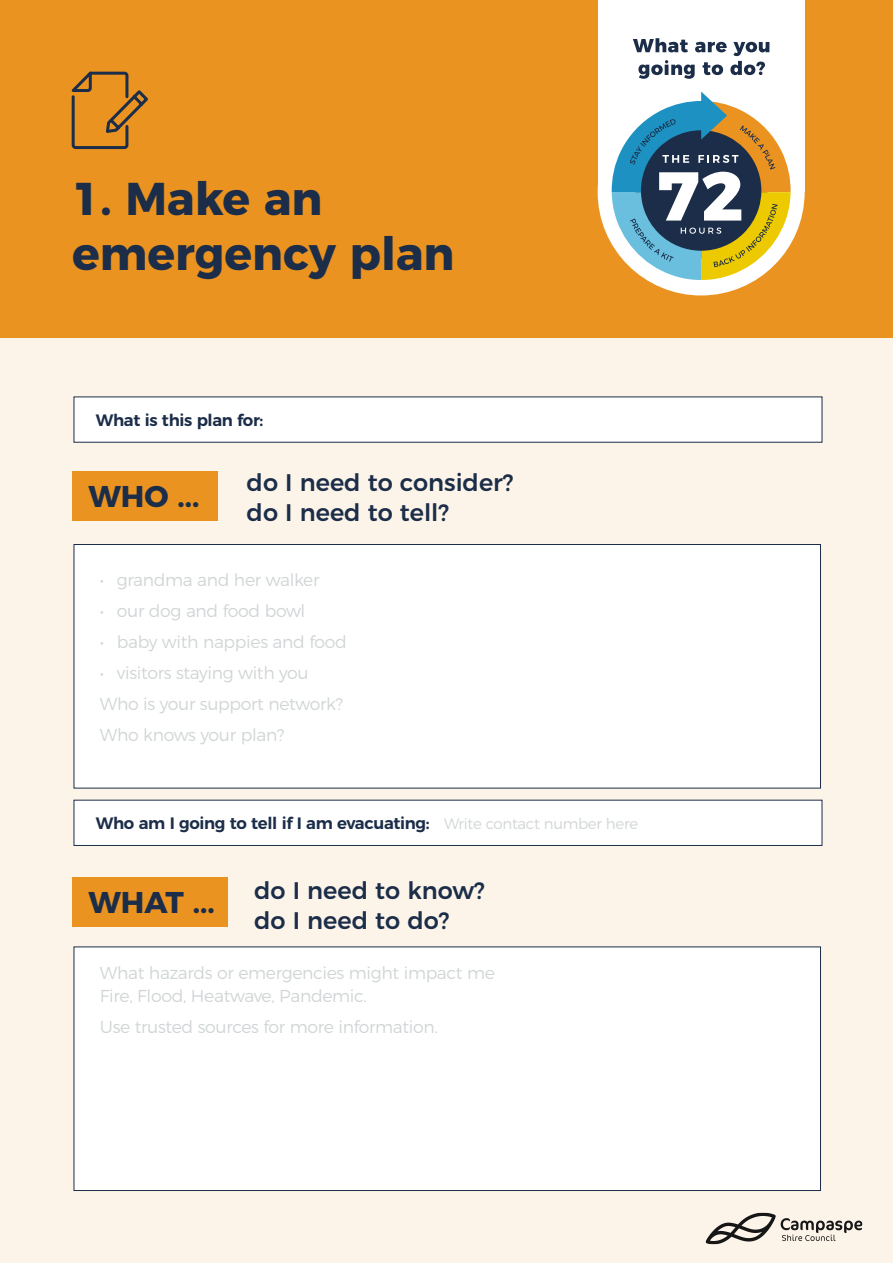
<style>
.page{position:relative;width:893px;height:1263px;background:#fff}
.page>*{position:absolute;margin:0;border:0;box-sizing:border-box;transform-origin:0 0}
.t1{font:700 45.9px/55.1px "Montserrat";color:#1b2d48}
.t2{font:700 30px "Montserrat";color:#1b2d48}
.t3{font:500 24px/30px "Montserrat";color:#1b2d48}
.t4{font:300 17.25px/31px "Montserrat";letter-spacing:-.02em;color:#d1d5d6}
.t5{font:600 16.5px "Montserrat";letter-spacing:-.02em;color:#1b2d48}
.t6{font:300 15px "Montserrat";letter-spacing:-.02em;color:#d1d5d6}
</style>
<div class="page">
<div style="left:0;top:338px;width:893px;height:925px;background:#fcf4e9"></div>
<div style="left:72px;top:472px;width:146px;height:49px;background:#ea9321"></div>
<div style="left:72px;top:878px;width:156px;height:49px;background:#ea9321"></div>
<div style="left:0;top:0;width:893px;height:338px;background:#ea9321"></div>
<div style="left:74px;top:544px;width:747px;height:244px;background:#fff;border:1px solid #1b2d48"></div>
<div style="left:74px;top:947px;width:747px;height:244px;background:#fff;border:1px solid #1b2d48"></div>
<div style="left:598px;top:88px;width:207px;height:207px;background:#fff;border-radius:50%"></div>
<div style="left:598px;top:0;width:207px;height:192px;background:#fff"></div>
<svg style="left:71px;top:71px;width:77px;height:79px"></svg>
<svg style="left:633px;top:38px;width:136px;height:41px"></svg>
<div style="left:74px;top:800px;width:748px;height:46px;background:#fff;border:1px solid #1b2d48"></div>
<div style="left:74px;top:397px;width:748px;height:45px;background:#fff"></div>
<svg style="left:611px;top:92px;width:180px;height:188px"></svg>
<img style="left:705px;top:1212px;width:158px;height:33px">
<h1 class="t1" style="left:72px;top:167px;width:384px">1. Make an emergency plan</h1>
<p class="t5" style="left:96px;top:407px;width:169px">What is this plan for:</p>
<h2 class="t2" style="left:88px;top:472px;width:113px">WHO ...</h2>
<h3 class="t3" style="left:247px;top:465px;width:269px">do I need to consider? do I need to tell?</h3>
<p class="t4" style="left:100px;top:562px;width:221px">• grandma and her walker</p>
<p class="t4" style="left:100px;top:593px;width:207px">• our dog and food bowl</p>
<p class="t4" style="left:100px;top:624px;width:248px">• baby with nappies and food</p>
<p class="t4" style="left:100px;top:655px;width:245px">• visitors staying with you<br>Who is your support network?<br>Who knows your plan?</p>
<p class="t5" style="left:96px;top:810px;width:335px">Who am I going to tell if I am evacuating:</p>
<p class="t6" style="left:444px;top:812px;width:196px">Write contact number here</p>
<h2 class="t2" style="left:88px;top:878px;width:128px">WHAT ...</h2>
<h3 class="t3" style="left:254px;top:873px;width:232px">do I need to know? do I need to do?</h3>
<p class="t4" style="left:100px;top:960px;width:397px;line-height:22.5px">What hazards or emergencies might impact me<br>Fire, Flood, Heatwave, Pandemic.</p>
<p class="t4" style="left:100px;top:1009px;width:339px">Use trusted sources for more information.</p>
</div>
